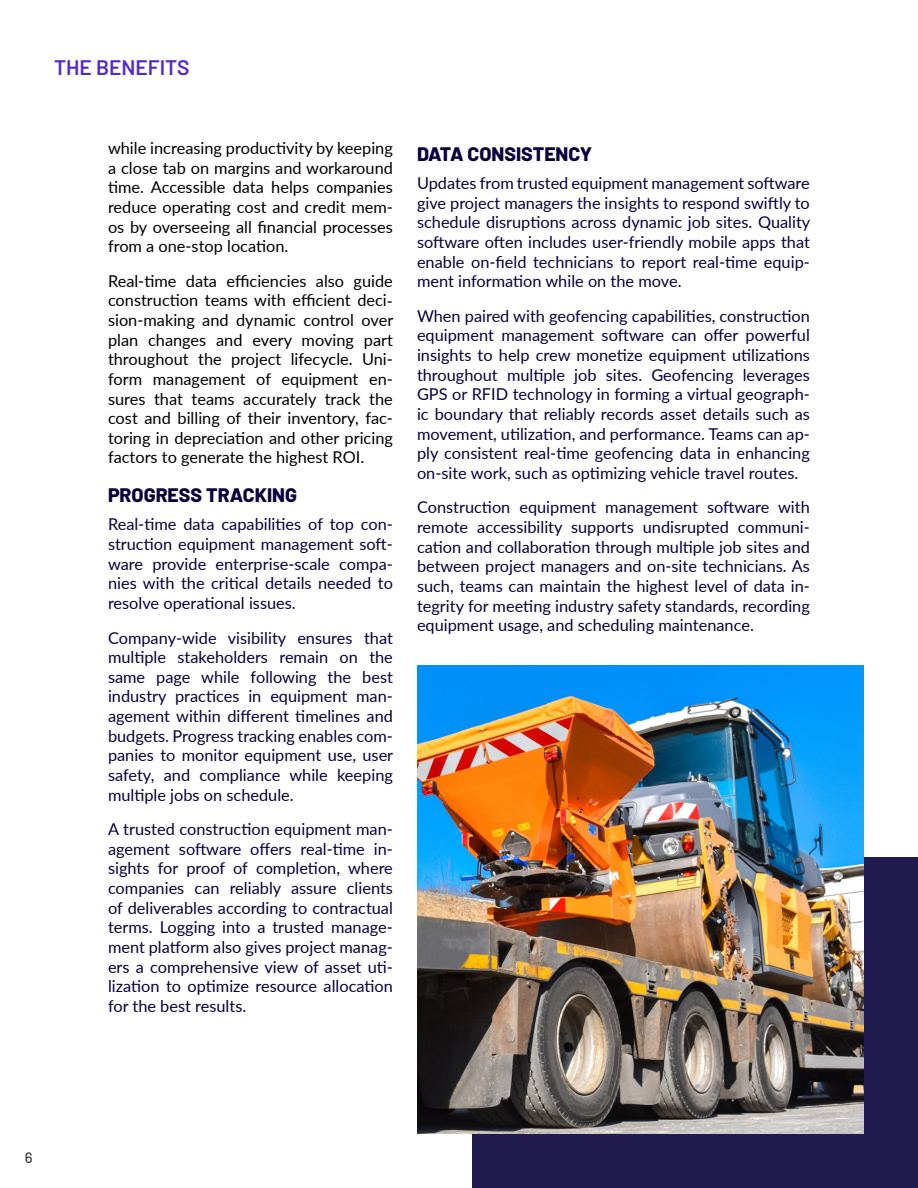
<style>
.page{position:relative;width:918px;height:1188px;background:#fff}
.page>*{position:absolute;margin:0;border:0;box-sizing:border-box;transform-origin:0 0}
.t1{font:600 21px "Barlow";color:#5229cc}
.t2{font:800 19.5px "Barlow";color:#09003d}
.t3{font:16.35px/19.6px "Lato";color:#0a003d;text-align:justify}
.t4{font:16.35px/19.6px "Lato";color:#000;text-align:justify}
.t5{font:500 15px "Barlow";color:#404040}
</style>
<div class="page">
<div style="left:472px;top:858px;width:446px;height:330px;background:#211a4f"></div>
<img style="left:417px;top:666px;width:447px;height:468px">
<p class="t1" style="left:54px;top:52px;width:137px">THE BENEFITS</p>
<p class="t4" style="left:108px;top:138px;width:286px">while increasing productivity by keeping a close tab on margins and workaround time. Accessible data helps companies reduce operating cost and credit mem&shy;os by overseeing all financial processes from a one-stop location.</p>
<p class="t4" style="left:108px;top:270px;width:287px">Real-time data efficiencies also guide construction teams with efficient deci&shy;sion-making and dynamic control over plan changes and every moving part throughout the project lifecycle. Uni&shy;form management of equipment en&shy;sures that teams accurately track the cost and billing of their inventory, fac&shy;toring in depreciation and other pricing factors to generate the highest ROI.</p>
<p class="t2" style="left:108px;top:480px;width:191px">PROGRESS TRACKING</p>
<p class="t3" style="left:108px;top:514px;width:286px">Real-time data capabilities of top con&shy;struction equipment management soft&shy;ware provide enterprise-scale compa&shy;nies with the critical details needed to resolve operational issues.</p>
<p class="t3" style="left:108px;top:627px;width:287px">Company-wide visibility ensures that multiple stakeholders remain on the same page while following the best industry practices in equipment man&shy;agement within different timelines and budgets. Progress tracking enables com&shy;panies to monitor equipment use, user safety, and compliance while keeping multiple jobs on schedule.</p>
<p class="t3" style="left:108px;top:819px;width:286px">A trusted construction equipment man&shy;agement software offers real-time in&shy;sights for proof of completion, where companies can reliably assure clients of deliverables according to contractual terms. Logging into a trusted manage&shy;ment platform also gives project manag&shy;ers a comprehensive view of asset uti&shy;lization to optimize resource allocation for the best results.</p>
<p class="t2" style="left:417px;top:139px;width:177px">DATA CONSISTENCY</p>
<p class="t3" style="left:417px;top:173px;width:395px">Updates from trusted equipment management software give project managers the insights to respond swiftly to schedule disruptions across dynamic job sites. Quality software often includes user-friendly mobile apps that enable on-field technicians to report real-time equip&shy;ment information while on the move.</p>
<p class="t3" style="left:417px;top:305px;width:394px">When paired with geofencing capabilities, construction equipment management software can offer powerful insights to help crew monetize equipment utilizations throughout multiple job sites. Geofencing leverages GPS or RFID technology in forming a virtual geograph&shy;ic boundary that reliably records asset details such as movement, utilization, and performance. Teams can ap&shy;ply consistent real-time geofencing data in enhancing on-site work, such as optimizing vehicle travel routes.</p>
<p class="t3" style="left:417px;top:497px;width:394px">Construction equipment management software with remote accessibility supports undisrupted communi&shy;cation and collaboration through multiple job sites and between project managers and on-site technicians. As such, teams can maintain the highest level of data in&shy;tegrity for meeting industry safety standards, recording equipment usage, and scheduling maintenance.</p>
<p class="t5" style="left:25px;top:1147px;width:9px">6</p>
</div>
